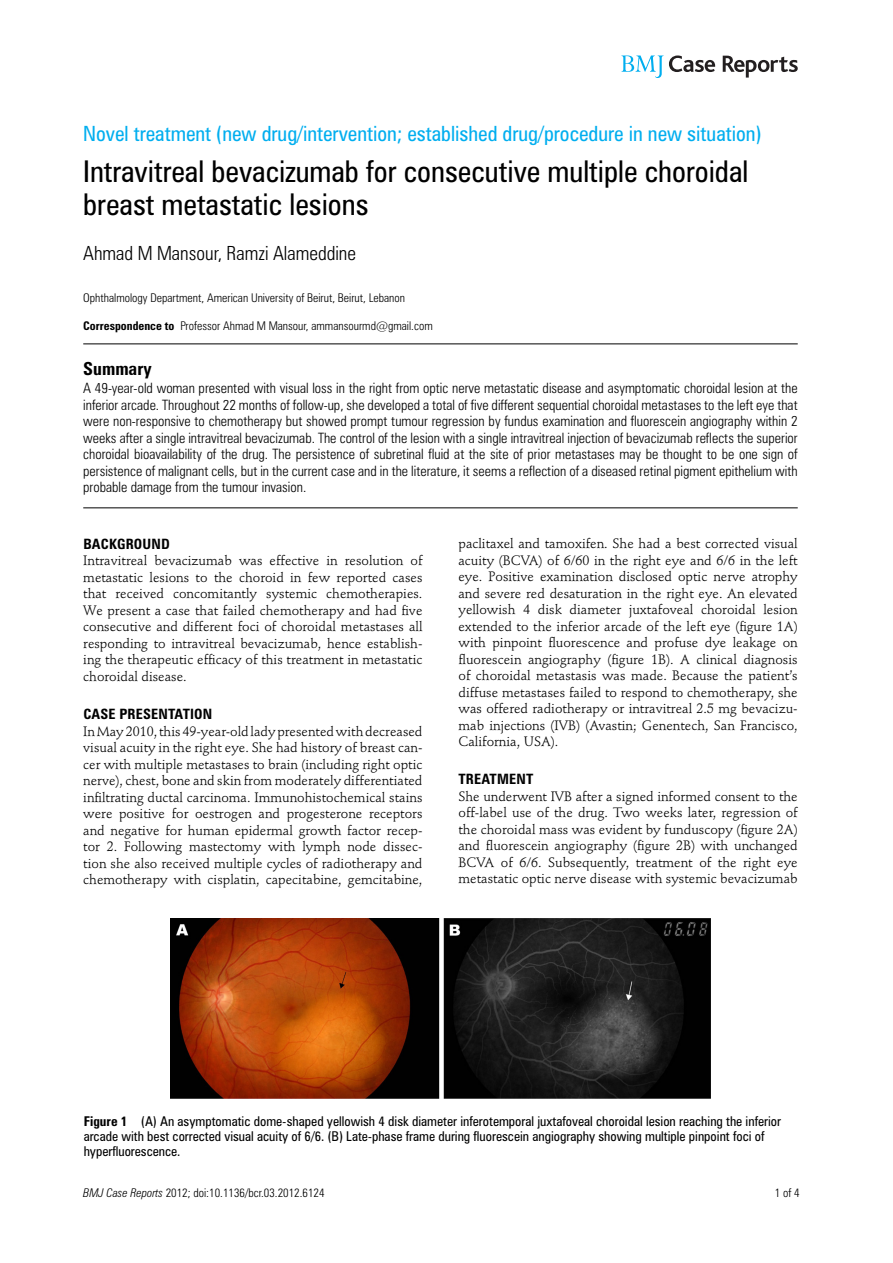
<style>
.page{position:relative;width:893px;height:1263px;background:#fff}
.page>*{position:absolute;margin:0;border:0;box-sizing:border-box;transform-origin:0 0}
.t1{font:condensed 30px/33px "Zurich BT";color:#000}
.t2{font:condensed 21px "Zurich BT";color:#00aeef}
.t3{font:300 condensed 19.5px "Zurich BT";color:#000}
.t4{font:700 condensed 18px "Zurich BT";color:#000}
.t5{font:300 condensed 14.25px/16.5px "Zurich BT";color:#000;text-align:justify}
.t6{font:700 condensed 14.25px "Zurich BT";letter-spacing:.015em;color:#000}
.t7{font:13.5px/16.5px "Stempel Schneidler Std";color:#000;text-align:justify}
.t8{font:condensed 13.5px/15px "Zurich BT";color:#000}
.t9{font:300 condensed 12px "Zurich BT";color:#000}
.s1{font-weight:700}
.s2{font-style:italic}
</style>
<div class="page">
<svg style="left:621px;top:56px;width:94px;height:22px"></svg>
<svg style="left:723px;top:56px;width:75px;height:22px"></svg>
<hr style="left:83px;top:344px;width:715px;height:1px;background:#000">
<hr style="left:83px;top:508px;width:715px;height:1px;background:#000">
<img style="left:171px;top:918px;width:540px;height:181px">
<h2 class="t2" style="left:83px;top:126px;width:680px">Novel treatment (new drug/intervention; established drug/procedure in new situation)</h2>
<h1 class="t1" style="left:83px;top:157px;width:667px">Intravitreal bevacizumab for consecutive multiple choroidal breast metastatic lesions</h1>
<h3 class="t3" style="left:83px;top:246px;width:274px">Ahmad M Mansour, Ramzi Alameddine</h3>
<p class="t9" style="left:83px;top:293px;width:323px">Ophthalmology Department, American University of Beirut, Beirut, Lebanon</p>
<p class="t9" style="left:83px;top:321px;width:351px"><span class="s1">Correspondence to</span> Professor Ahmad M Mansour, ammansourmd@gmail.com</p>
<h3 class="t4" style="left:83px;top:362px;width:70px">Summary</h3>
<p class="t5" style="left:83px;top:381px;width:716px">A 49-year-old woman presented with visual loss in the right from optic nerve metastatic disease and asymptomatic choroidal lesion at the inferior arcade. Throughout 22 months of follow-up, she developed a total of five different sequential choroidal metastases to the left eye that were non-responsive to chemotherapy but showed prompt tumour regression by fundus examination and fluorescein angiography within 2 weeks after a single intravitreal bevacizumab. The control of the lesion with a single intravitreal injection of bevacizumab reflects the superior choroidal bioavailability of the drug. The persistence of subretinal fluid at the site of prior metastases may be thought to be one sign of persistence of malignant cells, but in the current case and in the literature, it seems a reflection of a diseased retinal pigment epithelium with probable damage from the tumour invasion.</p>
<p class="t6" style="left:83px;top:539px;width:88px">BACKGROUND</p>
<p class="t7" style="left:83px;top:554px;width:341px">Intravitreal bevacizumab was effective in resolution of metastatic lesions to the choroid in few reported cases that received concomitantly systemic chemotherapies.<br>We present a case that failed chemotherapy and had five consecutive and different foci of choroidal metastases all responding to intravitreal bevacizumab, hence establish&shy;ing the therapeutic efficacy of this treatment in metastatic choroidal disease.</p>
<p class="t6" style="left:83px;top:709px;width:130px">CASE PRESENTATION</p>
<p class="t7" style="left:83px;top:724px;width:341px">In May 2010, this 49-year-old lady presented with decreased visual acuity in the right eye. She had history of breast can&shy;cer with multiple metastases to brain (including right optic nerve), chest, bone and skin from moderately differentiated infiltrating ductal carcinoma. Immunohistochemical stains were positive for oestrogen and progesterone receptors and negative for human epidermal growth factor recep&shy;tor 2. Following mastectomy with lymph node dissec&shy;tion she also received multiple cycles of radiotherapy and chemotherapy with cisplatin, capecitabine, gemcitabine,</p>
<p class="t7" style="left:458px;top:537px;width:341px">paclitaxel and tamoxifen. She had a best corrected visual acuity (BCVA) of 6/60 in the right eye and 6/6 in the left eye. Positive examination disclosed optic nerve atrophy and severe red desaturation in the right eye. An elevated yellowish 4 disk diameter juxtafoveal choroidal lesion extended to the inferior arcade of the left eye ( figure 1A ) with pinpoint fluorescence and profuse dye leakage on fluorescein angiography ( figure 1B ). A clinical diagnosis of choroidal metastasis was made. Because the patient’s diffuse metastases failed to respond to chemotherapy, she was offered radiotherapy or intravitreal 2.5 mg bevacizu&shy;mab injections (IVB) (Avastin; Genentech, San Francisco, California, USA).</p>
<p class="t6" style="left:459px;top:774px;width:76px">TREATMENT</p>
<p class="t7" style="left:458px;top:789px;width:341px">She underwent IVB after a signed informed consent to the off-label use of the drug. Two weeks later, regression of the choroidal mass was evident by funduscopy ( figure 2A ) and fluorescein angiography ( figure 2B ) with unchanged BCVA of 6/6. Subsequently, treatment of the right eye metastatic optic nerve disease with systemic bevacizumab</p>
<p class="t8" style="left:84px;top:1115px;width:699px"><span class="s1">Figure 1</span> (A) An asymptomatic dome-shaped yellowish 4 disk diameter inferotemporal juxtafoveal choroidal lesion reaching the inferior arcade with best corrected visual acuity of 6/6. (B) Late-phase frame during fluorescein angiography showing multiple pinpoint foci of hyperfluorescence.</p>
<p class="t9" style="left:83px;top:1188px;width:243px"><span class="s2">BMJ Case Reports</span> 2012; doi:10.1136/bcr.03.2012.6124</p>
<p class="t9" style="left:775px;top:1188px;width:26px">1 of 4</p>
</div>
